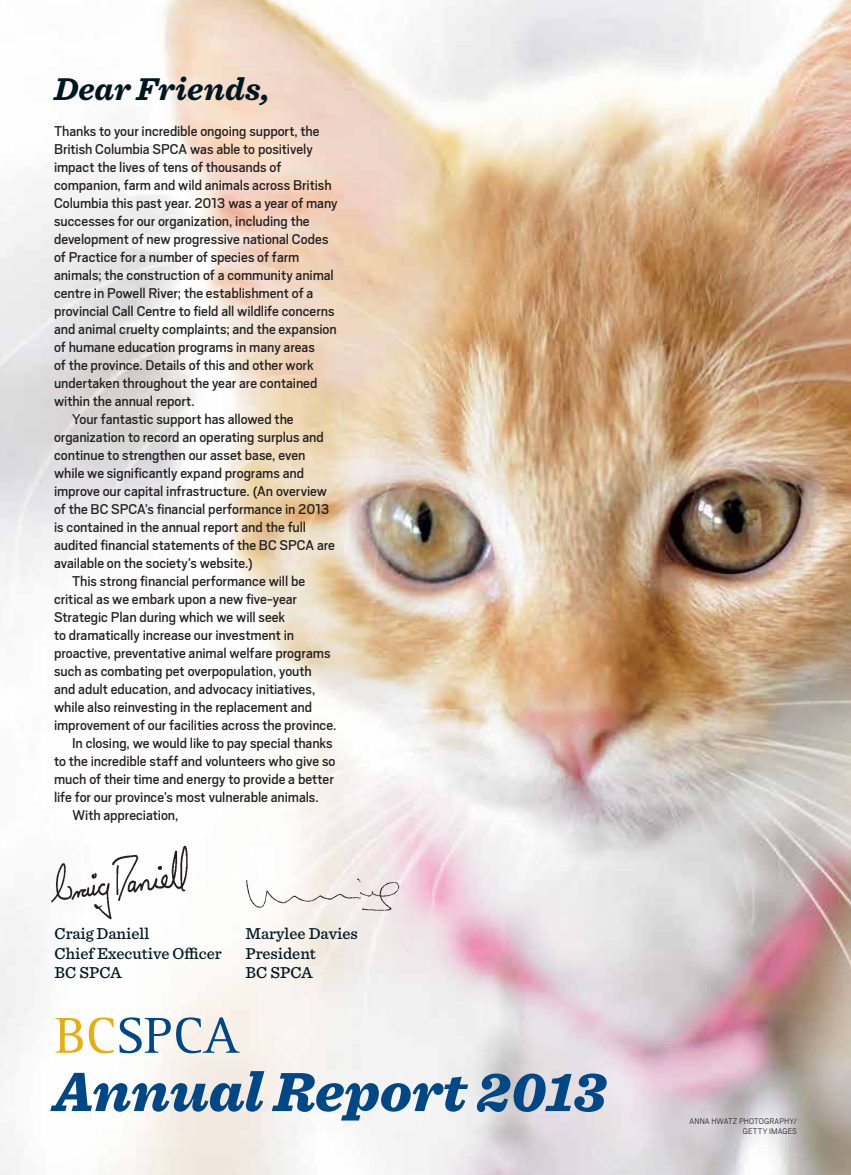
<style>
.page{position:relative;width:851px;height:1175px;background:#fff}
.page>*{position:absolute;margin:0;border:0;box-sizing:border-box;transform-origin:0 0}
.t1{font:italic 900 57.75px "Sentinel";color:#004785}
.t2{font:italic 700 33px "Sentinel";letter-spacing:.005em;color:#001722}
.t3{font:500 16.5px/19.5px "Sentinel";color:#001722}
.t4{font:15.75px "Scout";letter-spacing:-.005em;color:#231f20}
.t5{font:300 9px/10.5px "Scout";letter-spacing:.01em;color:#231f20;text-align:right}
</style>
<div class="page">
<img style="left:0;top:0;width:850px;height:1174px">
<svg style="left:56px;top:1018px;width:27px;height:34px"></svg>
<svg style="left:89px;top:1017px;width:150px;height:36px"></svg>
<img style="left:48px;top:843px;width:145px;height:78px">
<img style="left:233px;top:870px;width:180px;height:51px">
<h2 class="t2" style="left:54px;top:63px;width:217px">Dear Friends,</h2>
<p class="t4" style="left:54px;top:121px;width:267px">Thanks to your incredible ongoing support, the</p>
<p class="t4" style="left:54px;top:139px;width:260px">British Columbia SPCA was able to positively</p>
<p class="t4" style="left:54px;top:157px;width:229px">impact the lives of tens of thousands of</p>
<p class="t4" style="left:54px;top:175px;width:279px">companion, farm and wild animals across British</p>
<p class="t4" style="left:54px;top:193px;width:285px">Columbia this past year. 2013 was a year of many</p>
<p class="t4" style="left:54px;top:211px;width:257px">successes for our organization, including the</p>
<p class="t4" style="left:54px;top:229px;width:276px">development of new progressive national Codes</p>
<p class="t4" style="left:54px;top:247px;width:247px">of Practice for a number of species of farm</p>
<p class="t4" style="left:54px;top:265px;width:281px">animals; the construction of a community animal</p>
<p class="t4" style="left:54px;top:283px;width:261px">centre in Powell River; the establishment of a</p>
<p class="t4" style="left:54px;top:301px;width:282px">provincial Call Centre to field all wildlife concerns</p>
<p class="t4" style="left:54px;top:319px;width:284px">and animal cruelty complaints; and the expansion</p>
<p class="t4" style="left:54px;top:337px;width:262px">of humane education programs in many areas</p>
<p class="t4" style="left:54px;top:355px;width:261px">of the province. Details of this and other work</p>
<p class="t4" style="left:54px;top:373px;width:265px">undertaken throughout the year are contained</p>
<p class="t4" style="left:54px;top:391px;width:142px">within the annual report.</p>
<p class="t4" style="left:72px;top:409px;width:223px">Your fantastic support has allowed the</p>
<p class="t4" style="left:54px;top:427px;width:271px">organization to record an operating surplus and</p>
<p class="t4" style="left:54px;top:445px;width:253px">continue to strengthen our asset base, even</p>
<p class="t4" style="left:54px;top:463px;width:252px">while we significantly expand programs and</p>
<p class="t4" style="left:54px;top:481px;width:274px">improve our capital infrastructure. (An overview</p>
<p class="t4" style="left:54px;top:499px;width:277px">of the BC SPCA’s financial performance in 2013</p>
<p class="t4" style="left:54px;top:517px;width:253px">is contained in the annual report and the full</p>
<p class="t4" style="left:54px;top:535px;width:282px">audited financial statements of the BC SPCA are</p>
<p class="t4" style="left:54px;top:553px;width:200px">available on the society’s website.)</p>
<p class="t4" style="left:72px;top:571px;width:235px">This strong financial performance will be</p>
<p class="t4" style="left:54px;top:589px;width:244px">critical as we embark upon a new five-year</p>
<p class="t4" style="left:54px;top:607px;width:232px">Strategic Plan during which we will seek</p>
<p class="t4" style="left:54px;top:625px;width:241px">to dramatically increase our investment in</p>
<p class="t4" style="left:54px;top:643px;width:278px">proactive, preventative animal welfare programs</p>
<p class="t4" style="left:54px;top:661px;width:259px">such as combating pet overpopulation, youth</p>
<p class="t4" style="left:54px;top:679px;width:263px">and adult education, and advocacy initiatives,</p>
<p class="t4" style="left:54px;top:697px;width:259px">while also reinvesting in the replacement and</p>
<p class="t4" style="left:54px;top:715px;width:284px">improvement of our facilities across the province.</p>
<p class="t4" style="left:72px;top:733px;width:262px">In closing, we would like to pay special thanks</p>
<p class="t4" style="left:54px;top:751px;width:283px">to the incredible staff and volunteers who give so</p>
<p class="t4" style="left:54px;top:769px;width:281px">much of their time and energy to provide a better</p>
<p class="t4" style="left:54px;top:787px;width:266px">life for our province’s most vulnerable animals.</p>
<p class="t4" style="left:72px;top:805px;width:108px">With appreciation,</p>
<p class="t3" style="left:55px;top:923px;width:169px">Craig Daniell<br>Chief Executive Officer<br>BC SPCA</p>
<p class="t3" style="left:245px;top:923px;width:114px">Marylee Davies<br>President<br>BC SPCA</p>
<h1 class="t1" style="left:53px;top:1045px;width:554px">Annual Report 2013</h1>
<p class="t5" style="left:689px;top:1115px;width:109px">ANNA HWATZ PHOTOGRAPHY/<br>GETTY IMAGES</p>
</div>
